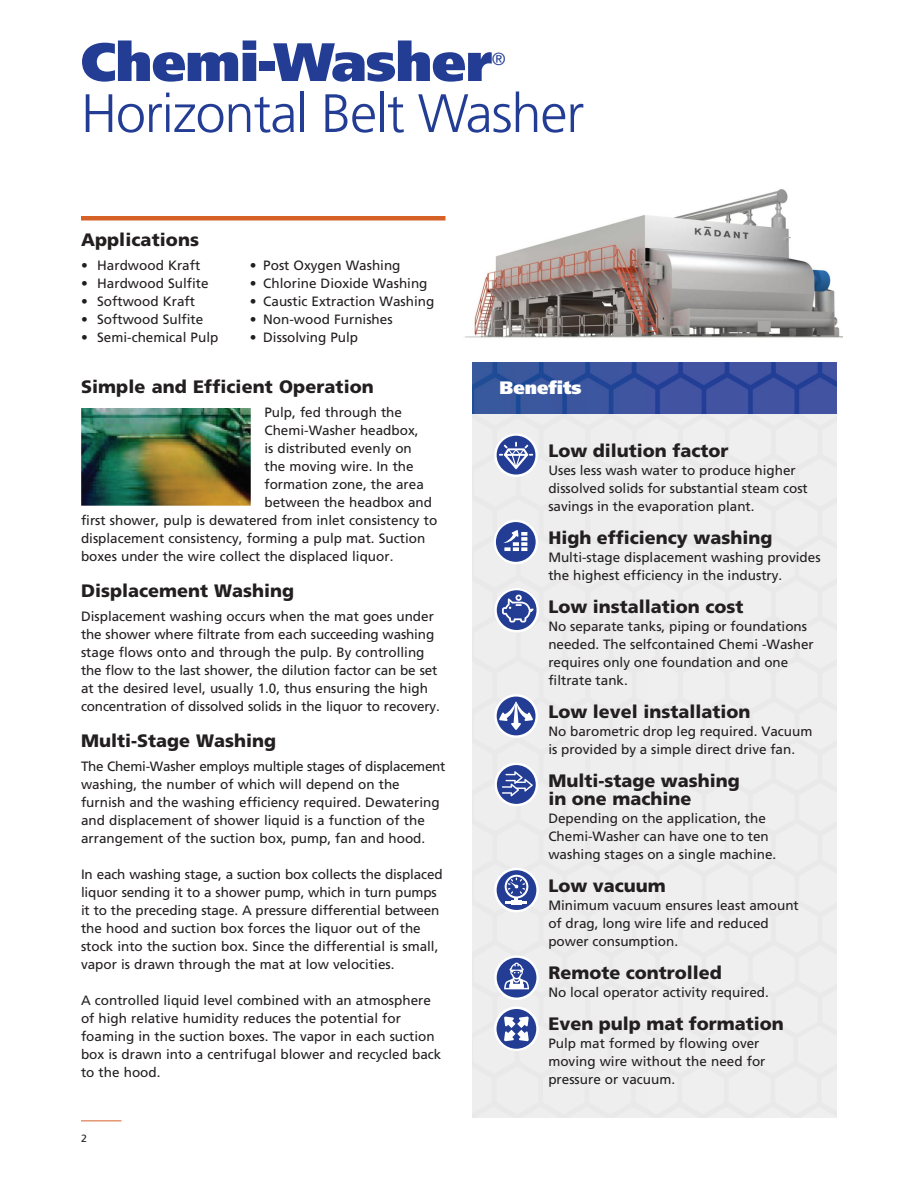
<style>
.page{position:relative;width:918px;height:1188px;background:#fff}
.page>*{position:absolute;margin:0;border:0;box-sizing:border-box;transform-origin:0 0}
.KADANT_BROCHURE_TITLE_1{font:300 54px "Frutiger LT Std";letter-spacing:-.02em;color:#233d95}
.KADANT_BROCHURE_TITLE_1-2{font:900 54px "Frutiger LT Std";letter-spacing:-.01em;color:#233d95}
.Body_Subhead_4th_Level_Subhead{font:900 18px "Frutiger LT Std";color:#231f20}
.Features_Benefits_Body_Text{font:900 18px "Frutiger LT Std";letter-spacing:.005em;color:#231f20}
.Body_Text{font:900 18px "Frutiger LT Std";color:#231f20}
.KADANT_BROCHURE_SIDE_BAR_HEADER{font:900 18px "Frutiger LT Std";color:#fff}
.KADANT_BROCHURE_TITLE_1-3{font:300 17.55px "Frutiger LT Std";color:#233d95}
.Body_Text-2{font:13.5px/18px "Frutiger LT Std";color:#231f20}
.Body_Subhead_4th_Level_Subhead-2{font:13.5px/18px "Frutiger LT Std";color:#231f20}
.Features_Benefits_Body_Text-2{font:13.5px/18px "Frutiger LT Std";color:#231f20}
.t1{font:10.5px "Frutiger LT Std";color:#231f20}
</style>
<div class="page">
<hr style="left:81px;top:1120px;width:41px;height:1px;background:#d66127">
<img style="left:465px;top:189px;width:377px;height:149px">
<div style="left:472px;top:413px;width:365px;height:705px;background:#eeeeef"></div>
<img style="left:472px;top:362px;width:365px;height:51px">
<svg style="left:494px;top:433px;width:44px;height:44px"></svg>
<svg style="left:497px;top:436px;width:38px;height:39px"></svg>
<svg style="left:494px;top:763px;width:44px;height:43px"></svg>
<svg style="left:494px;top:694px;width:44px;height:44px"></svg>
<svg style="left:497px;top:697px;width:39px;height:38px"></svg>
<svg style="left:494px;top:955px;width:45px;height:45px"></svg>
<svg style="left:497px;top:958px;width:39px;height:40px"></svg>
<div style="left:494px;top:868px;width:45px;height:44px;background:#fff;border-radius:50%"></div>
<svg style="left:497px;top:870px;width:39px;height:40px"></svg>
<div style="left:494px;top:520px;width:44px;height:44px;background:#fff;border-radius:50%"></div>
<svg style="left:496px;top:522px;width:40px;height:40px"></svg>
<div style="left:494px;top:588px;width:45px;height:45px;background:#fff;border-radius:50%"></div>
<svg style="left:497px;top:590px;width:40px;height:40px"></svg>
<svg style="left:494px;top:1006px;width:45px;height:45px"></svg>
<svg style="left:497px;top:1009px;width:39px;height:40px"></svg>
<hr style="left:81px;top:216px;width:365px;height:4px;background:#d66127">
<img style="left:81px;top:408px;width:170px;height:98px">
<p class="KADANT_BROCHURE_TITLE_1-2" style="left:81px;top:29px;width:413px">Chemi-Washer</p>
<p class="KADANT_BROCHURE_TITLE_1-3" style="left:492px;top:49px;width:15px">®</p>
<p class="KADANT_BROCHURE_TITLE_1" style="left:81px;top:83px;width:505px">Horizontal Belt Washer</p>
<p class="Features_Benefits_Body_Text" style="left:81px;top:229px;width:120px">Applications</p>
<p class="Body_Text-2" style="left:81px;top:256px;width:121px">• Hardwood Kraft</p>
<p class="Body_Text-2" style="left:81px;top:274px;width:129px">• Hardwood Sulfite</p>
<p class="Body_Text-2" style="left:81px;top:292px;width:116px">• Softwood Kraft</p>
<p class="Body_Text-2" style="left:81px;top:310px;width:124px">• Softwood Sulfite</p>
<p class="Body_Text-2" style="left:81px;top:328px;width:139px">• Semi-chemical Pulp</p>
<p class="Body_Text-2" style="left:250px;top:256px;width:152px">• Post Oxygen Washing</p>
<p class="Body_Text-2" style="left:250px;top:274px;width:179px">• Chlorine Dioxide Washing</p>
<p class="Body_Text-2" style="left:250px;top:292px;width:186px">• Caustic Extraction Washing</p>
<p class="Body_Text-2" style="left:250px;top:310px;width:144px">• Non-wood Furnishes</p>
<p class="Body_Text-2" style="left:250px;top:328px;width:110px">• Dissolving Pulp</p>
<p class="Features_Benefits_Body_Text" style="left:81px;top:376px;width:294px">Simple and Efficient Operation</p>
<p class="Body_Text-2" style="left:264px;top:404px;width:139px">Pulp, fed through the</p>
<p class="Body_Text-2" style="left:264px;top:422px;width:156px">Chemi-Washer headbox,</p>
<p class="Body_Text-2" style="left:264px;top:440px;width:149px">is distributed evenly on</p>
<p class="Body_Text-2" style="left:264px;top:458px;width:151px">the moving wire. In the</p>
<p class="Body_Text-2" style="left:264px;top:476px;width:161px">formation zone, the area</p>
<p class="Body_Text-2" style="left:264px;top:494px;width:169px">between the headbox and</p>
<p class="Body_Text-2" style="left:81px;top:512px;width:358px">first shower, pulp is dewatered from inlet consistency to</p>
<p class="Body_Text-2" style="left:81px;top:530px;width:346px">displacement consistency, forming a pulp mat. Suction</p>
<p class="Body_Text-2" style="left:81px;top:548px;width:314px">boxes under the wire collect the displaced liquor.</p>
<p class="Body_Text" style="left:81px;top:580px;width:215px">Displacement Washing</p>
<p class="Body_Text-2" style="left:81px;top:608px;width:360px">Displacement washing occurs when the mat goes under the shower where filtrate from each succeeding washing stage flows onto and through the pulp. By controlling the flow to the last shower, the dilution factor can be set at the desired level, usually 1.0, thus ensuring the high concentration of dissolved solids in the liquor to recovery.</p>
<p class="Body_Text" style="left:81px;top:730px;width:197px">Multi-Stage Washing</p>
<p class="Body_Text-2" style="left:81px;top:758px;width:366px">The Chemi-Washer employs multiple stages of displacement washing, the number of which will depend on the furnish and the washing efficiency required. Dewatering and displacement of shower liquid is a function of the arrangement of the suction box, pump, fan and hood.</p>
<p class="Body_Text-2" style="left:81px;top:866px;width:363px">In each washing stage, a suction box collects the displaced liquor sending it to a shower pump, which in turn pumps it to the preceding stage. A pressure differential between the hood and suction box forces the liquor out of the stock into the suction box. Since the differential is small, vapor is drawn through the mat at low velocities.</p>
<p class="Body_Text-2" style="left:81px;top:992px;width:362px">A controlled liquid level combined with an atmosphere of high relative humidity reduces the potential for foaming in the suction boxes. The vapor in each suction box is drawn into a centrifugal blower and recycled back to the hood.</p>
<p class="t1" style="left:81px;top:1132px;width:7px">2</p>
<p class="KADANT_BROCHURE_SIDE_BAR_HEADER" style="left:500px;top:376px;width:84px">Benefits</p>
<p class="Body_Subhead_4th_Level_Subhead" style="left:521px;top:440px;width:209px">• Low dilution factor</p>
<p class="Body_Subhead_4th_Level_Subhead-2" style="left:548px;top:461px;width:261px">Uses less wash water to produce higher dissolved solids for substantial steam cost savings in the evaporation plant.</p>
<p class="Body_Subhead_4th_Level_Subhead" style="left:521px;top:527px;width:253px">• High efficiency washing</p>
<p class="Body_Subhead_4th_Level_Subhead-2" style="left:548px;top:548px;width:274px">Multi-stage displacement washing provides the highest efficiency in the industry.</p>
<p class="Body_Subhead_4th_Level_Subhead" style="left:521px;top:596px;width:224px">• Low installation cost</p>
<p class="Body_Subhead_4th_Level_Subhead-2" style="left:548px;top:617px;width:267px">No separate tanks, piping or foundations needed. The selfcontained Chemi -Washer requires only one foundation and one filtrate tank.</p>
<p class="Body_Subhead_4th_Level_Subhead" style="left:521px;top:701px;width:231px">• Low level installation</p>
<p class="Body_Subhead_4th_Level_Subhead-2" style="left:548px;top:722px;width:266px">No barometric drop leg required. Vacuum is provided by a simple direct drive fan.</p>
<p class="Body_Subhead_4th_Level_Subhead" style="left:521px;top:770px;width:220px">• Multi-stage washing</p>
<p class="Body_Subhead_4th_Level_Subhead" style="left:548px;top:788px;width:145px">in one machine</p>
<p class="Body_Subhead_4th_Level_Subhead-2" style="left:548px;top:809px;width:230px">Depending on the application, the<br>Chemi-Washer can have one to ten washing stages on a single machine.</p>
<p class="Body_Subhead_4th_Level_Subhead" style="left:521px;top:875px;width:146px">• Low vacuum</p>
<p class="Body_Subhead_4th_Level_Subhead-2" style="left:548px;top:896px;width:252px">Minimum vacuum ensures least amount of drag, long wire life and reduced power consumption.</p>
<p class="Body_Subhead_4th_Level_Subhead" style="left:521px;top:962px;width:202px">• Remote controlled</p>
<p class="Body_Subhead_4th_Level_Subhead-2" style="left:548px;top:983px;width:222px">No local operator activity required.</p>
<p class="Body_Subhead_4th_Level_Subhead" style="left:521px;top:1013px;width:264px">• Even pulp mat formation</p>
<p class="Features_Benefits_Body_Text-2" style="left:548px;top:1034px;width:219px">Pulp mat formed by flowing over moving wire without the need for pressure or vacuum.</p>
</div>
